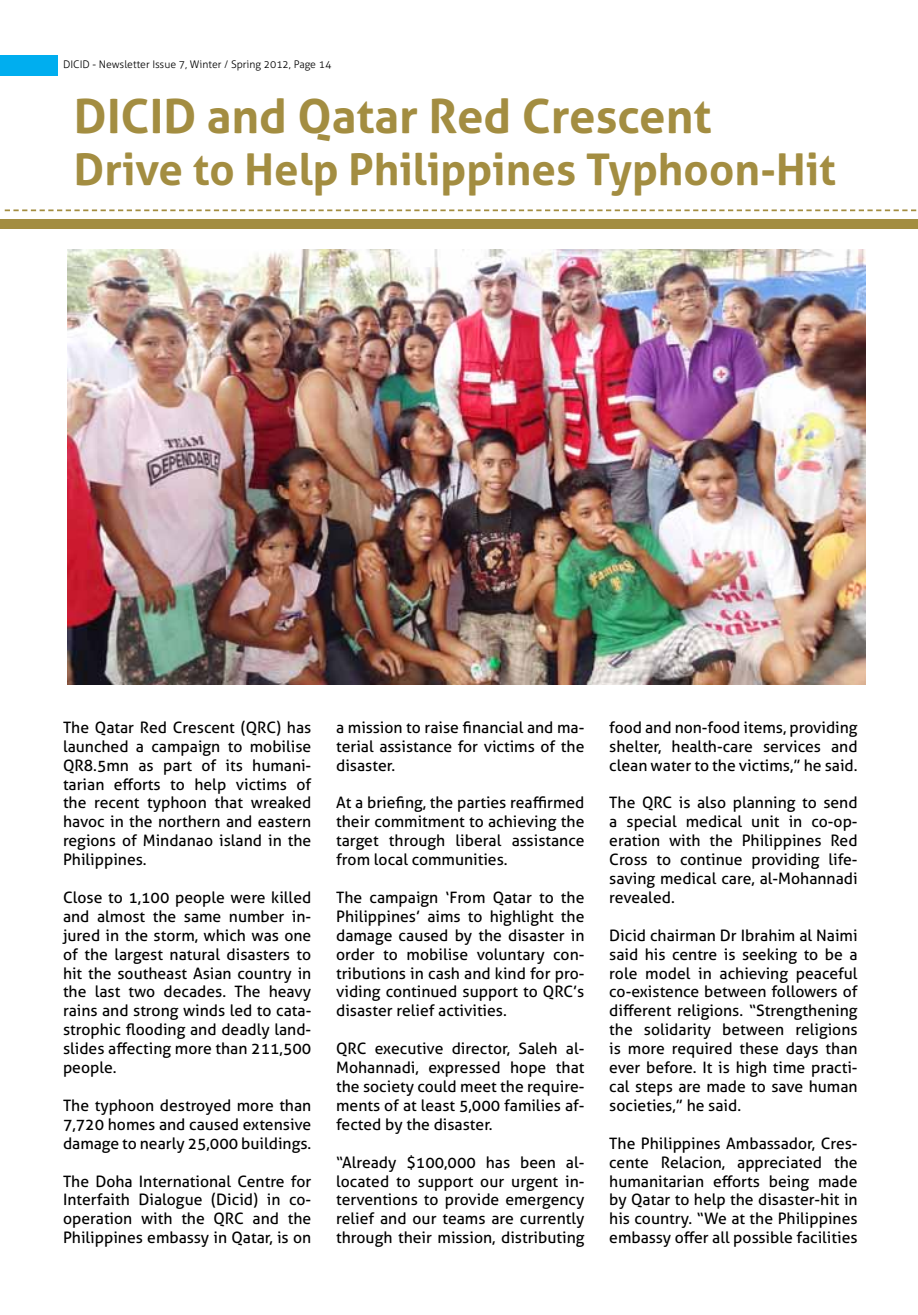
<style>
.page{position:relative;width:918px;height:1315px;background:#fff}
.page>*{position:absolute;margin:0;border:0;box-sizing:border-box;transform-origin:0 0}
.t1{font:700 47.25px "Aller";color:#a38d41}
.t2{font:700 43.75px "Aller";color:#a38d41}
.t3{font:15.75px/18.9px "Aller";color:#000;text-align:justify}
.t4{font:300 10.5px "Aller";color:#000}
</style>
<div class="page">
<div style="left:0;top:55px;width:57px;height:20px;background:#00aeef"></div>
<img style="left:68px;top:249px;width:797px;height:436px">
<div style="left:0;top:219px;width:918px;height:10px;background:#a38d41"></div>
<svg style="left:5px;top:209px;width:911px;height:2px"></svg>
<p class="t4" style="left:63px;top:58px;width:270px">DICID - Newsletter Issue 7, Winter / Spring 2012, Page 14</p>
<h1 class="t1" style="left:74px;top:87px;width:639px">DICID and Qatar Red Crescent</h1>
<h2 class="t2" style="left:74px;top:143px;width:763px">Drive to Help Philippines Typhoon-Hit</h2>
<p class="t3" style="left:63px;top:717px;width:250px">The Qatar Red Crescent (QRC) has launched a campaign to mobilise QR8.5mn as part of its humani&shy;tarian efforts to help victims of the recent typhoon that wreaked havoc in the northern and eastern regions of Mindanao island in the Philippines.</p>
<p class="t3" style="left:63px;top:888px;width:250px">Close to 1,100 people were killed and almost the same number in&shy;jured in the storm, which was one of the largest natural disasters to hit the southeast Asian country in the last two decades. The heavy rains and strong winds led to cata&shy;strophic flooding and deadly land&shy;slides affecting more than 211,500 people.</p>
<p class="t3" style="left:63px;top:1095px;width:250px">The typhoon destroyed more than 7,720 homes and caused extensive damage to nearly 25,000 buildings.</p>
<p class="t3" style="left:63px;top:1171px;width:250px">The Doha International Centre for Interfaith Dialogue (Dicid) in co&shy;operation with the QRC and the Philippines embassy in Qatar, is on</p>
<p class="t3" style="left:336px;top:717px;width:250px">a mission to raise financial and ma&shy;terial assistance for victims of the disaster.</p>
<p class="t3" style="left:336px;top:793px;width:250px">At a briefing, the parties reaffirmed their commitment to achieving the target through liberal assistance from local communities.</p>
<p class="t3" style="left:336px;top:888px;width:250px">The campaign ‘From Qatar to the Philippines’ aims to highlight the damage caused by the disaster in order to mobilise voluntary con&shy;tributions in cash and kind for pro&shy;viding continued support to QRC’s disaster relief activities.</p>
<p class="t3" style="left:336px;top:1039px;width:250px">QRC executive director, Saleh al-Mohannadi, expressed hope that the society could meet the require&shy;ments of at least 5,000 families af&shy;fected by the disaster.</p>
<p class="t3" style="left:336px;top:1152px;width:250px">“Already $100,000 has been al&shy;located to support our urgent in&shy;terventions to provide emergency relief and our teams are currently through their mission, distributing</p>
<p class="t3" style="left:609px;top:717px;width:250px">food and non-food items, providing shelter, health-care services and clean water to the victims,” he said.</p>
<p class="t3" style="left:609px;top:793px;width:250px">The QRC is also planning to send a special medical unit in co-op&shy;eration with the Philippines Red Cross to continue providing life&shy;saving medical care, al-Mohannadi revealed.</p>
<p class="t3" style="left:609px;top:925px;width:250px">Dicid chairman Dr Ibrahim al Naimi said his centre is seeking to be a role model in achieving peaceful co-existence between followers of different religions. “Strengthening the solidarity between religions is more required these days than ever before. It is high time practi&shy;cal steps are made to save human societies,” he said.</p>
<p class="t3" style="left:609px;top:1133px;width:250px">The Philippines Ambassador, Cres&shy;cente Relacion, appreciated the humanitarian efforts being made by Qatar to help the disaster-hit in his country. “We at the Philippines embassy offer all possible facilities</p>
</div>
